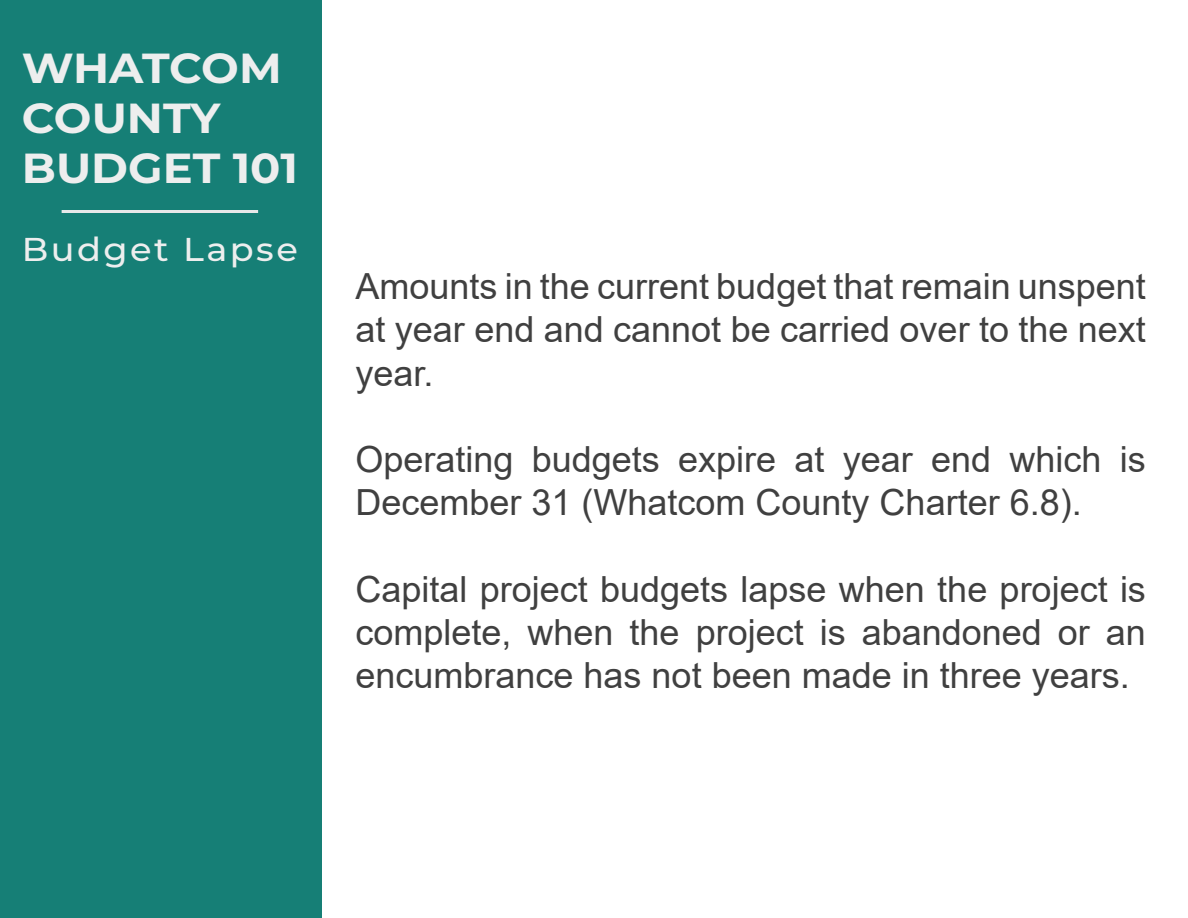
<style>
.page{position:relative;width:1188px;height:918px;background:#fff}
.page>*{position:absolute;margin:0;border:0;box-sizing:border-box;transform-origin:0 0}
.Title_page_sub_heading{font:700 42px "Montserrat";color:#edeeee;scale:1.06 1}
.t1{font:36px/43.2px "Arial";color:#404040;text-align:justify}
.Title_page_sub_heading-2{font:500 33px "Montserrat";letter-spacing:.07em;color:#edeeee;scale:1.06 1}
</style>
<div class="page">
<div style="left:0;top:0;width:322px;height:918px;background:#167f76"></div>
<hr style="left:62px;top:210px;width:196px;height:3px;background:#e7e8e9">
<p class="Title_page_sub_heading" style="left:22px;top:37px;width:247px">WHATCOM</p>
<p class="Title_page_sub_heading" style="left:22px;top:88px;width:189px">COUNTY</p>
<p class="Title_page_sub_heading" style="left:22px;top:138px;width:262px">BUDGET 101</p>
<p class="Title_page_sub_heading-2" style="left:22px;top:227px;width:262px">Budget Lapse</p>
<p class="t1" style="left:356px;top:265px;width:792px">Amounts in the current budget that remain unspent at year end and cannot be carried over to the next year.</p>
<p class="t1" style="left:356px;top:438px;width:792px">Operating budgets expire at year end which is<br>December 31 (Whatcom County Charter 6.8).</p>
<p class="t1" style="left:356px;top:567px;width:792px">Capital project budgets lapse when the project is complete, when the project is abandoned or an encumbrance has not been made in three years.</p>
</div>
